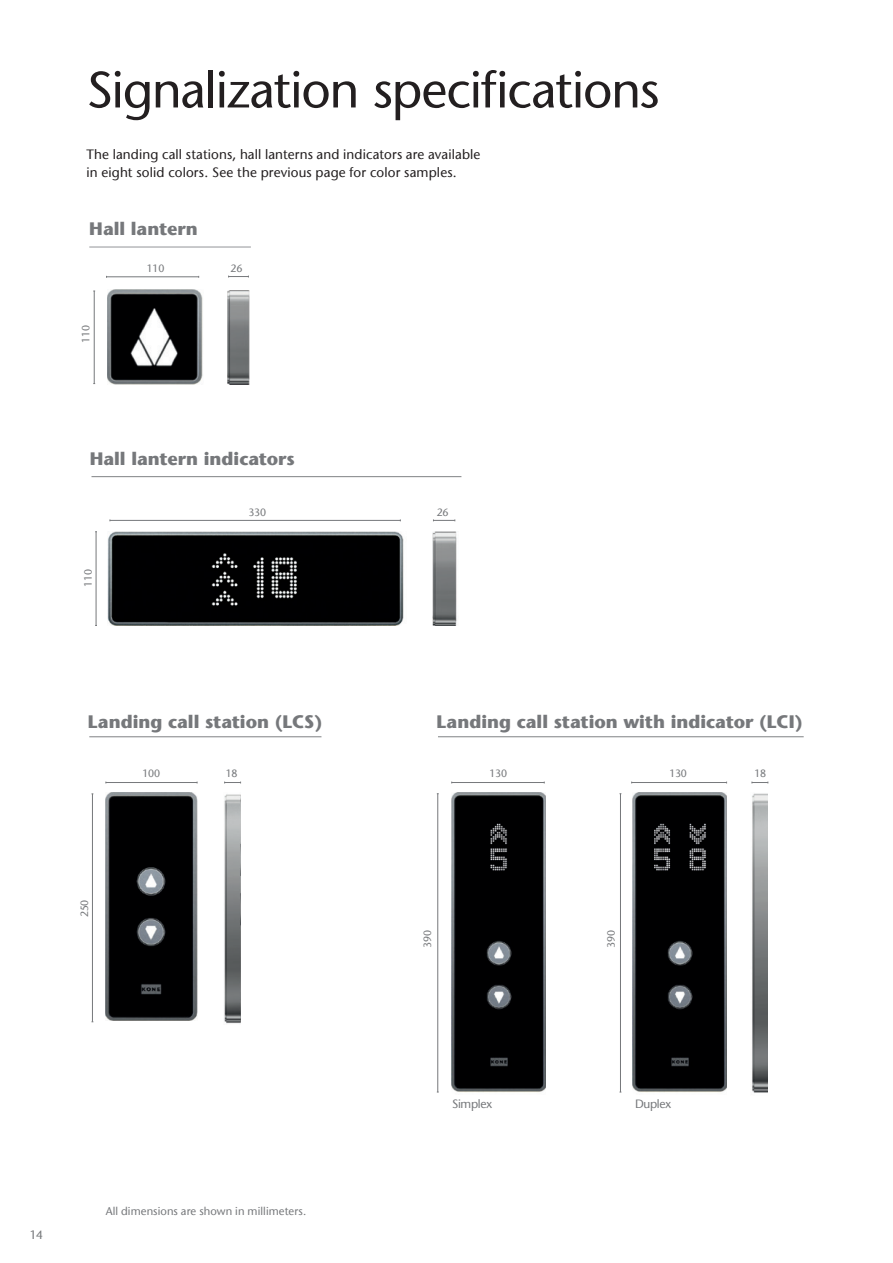
<style>
.page{position:relative;width:893px;height:1263px;background:#fff}
.page>*{position:absolute;margin:0;border:0;box-sizing:border-box;transform-origin:0 0}
.t1{font:51px "Stone Sans";letter-spacing:-.02em;color:#231f20}
.t2{font:700 18px "Stone Sans";color:#76787b}
.t3{font:13.5px/18px "Stone Sans";letter-spacing:.01em;color:#231f20}
.t4{font:12px "Stone Sans";letter-spacing:-.025em;color:#76787b}
.t5{font:11.25px "Stone Sans";letter-spacing:.005em;color:#76787b}
.t6{font:10.5px "Stone Sans";letter-spacing:-.025em;color:#76787b}
</style>
<div class="page">
<hr style="left:89px;top:247px;width:162px;height:1px;background:#939598">
<hr style="left:91px;top:476px;width:370px;height:1px;background:#808285">
<hr style="left:89px;top:736px;width:232px;height:1px;background:#808285">
<hr style="left:438px;top:736px;width:366px;height:1px;background:#808285">
<img style="left:432px;top:531px;width:25px;height:95px">
<svg style="left:433px;top:519px;width:23px;height:2px"></svg>
<hr style="left:110px;top:520px;width:290px;height:1px;background:#76787b">
<hr style="left:96px;top:532px;width:1px;height:93px;background:#76787b">
<img style="left:107px;top:531px;width:297px;height:94px">
<img style="left:227px;top:290px;width:22px;height:94px">
<hr style="left:107px;top:277px;width:92px;height:1px;background:#76787b">
<svg style="left:228px;top:276px;width:21px;height:1px"></svg>
<hr style="left:94px;top:291px;width:1px;height:93px;background:#76787b">
<img style="left:107px;top:290px;width:96px;height:94px">
<hr style="left:452px;top:782px;width:92px;height:1px;background:#76787b">
<hr style="left:632px;top:782px;width:95px;height:1px;background:#76787b">
<hr style="left:437px;top:794px;width:1px;height:298px;background:#76787b">
<hr style="left:620px;top:794px;width:1px;height:298px;background:#76787b">
<img style="left:633px;top:792px;width:94px;height:301px">
<img style="left:451px;top:792px;width:95px;height:301px">
<img style="left:752px;top:793px;width:15px;height:300px">
<img style="left:224px;top:794px;width:16px;height:230px">
<svg style="left:224px;top:781px;width:17px;height:2px"></svg>
<hr style="left:106px;top:782px;width:91px;height:1px;background:#76787b">
<hr style="left:92px;top:794px;width:1px;height:228px;background:#76787b">
<img style="left:106px;top:792px;width:92px;height:229px">
<svg style="left:752px;top:781px;width:17px;height:2px"></svg>
<h1 class="t1" style="left:86px;top:59px;width:575px">Signalization specifications</h1>
<p class="t3" style="left:86px;top:145px;width:395px">The landing call stations, hall lanterns and indicators are available in eight solid colors. See the previous page for color samples.</p>
<h2 class="t2" style="left:89px;top:218px;width:110px">Hall lantern</h2>
<p class="t6" style="left:80px;top:343px;width:19px;rotate:-90deg">110</p>
<p class="t6" style="left:147px;top:262px;width:19px">110</p>
<p class="t6" style="left:231px;top:262px;width:13px">26</p>
<h2 class="t2" style="left:90px;top:448px;width:207px">Hall lantern indicators</h2>
<p class="t6" style="left:82px;top:587px;width:19px;rotate:-90deg">110</p>
<p class="t6" style="left:248px;top:506px;width:19px">330</p>
<p class="t6" style="left:437px;top:506px;width:13px">26</p>
<h2 class="t2" style="left:88px;top:711px;width:236px">Landing call station (LCS)</h2>
<h2 class="t2" style="left:437px;top:711px;width:368px">Landing call station with indicator (LCI)</h2>
<p class="t6" style="left:489px;top:767px;width:19px">130</p>
<p class="t6" style="left:669px;top:767px;width:19px">130</p>
<p class="t6" style="left:143px;top:767px;width:19px">100</p>
<p class="t6" style="left:226px;top:767px;width:13px">18</p>
<p class="t6" style="left:754px;top:767px;width:13px">18</p>
<p class="t6" style="left:78px;top:917px;width:19px;rotate:-90deg">250</p>
<p class="t6" style="left:421px;top:948px;width:19px;rotate:-90deg">390</p>
<p class="t6" style="left:605px;top:948px;width:19px;rotate:-90deg">390</p>
<p class="t4" style="left:30px;top:1227px;width:15px">14</p>
<p class="t5" style="left:106px;top:1204px;width:202px">All dimensions are shown in millimeters.</p>
<p class="t4" style="left:452px;top:1096px;width:42px">Simplex</p>
<p class="t4" style="left:635px;top:1096px;width:38px">Duplex</p>
</div>
